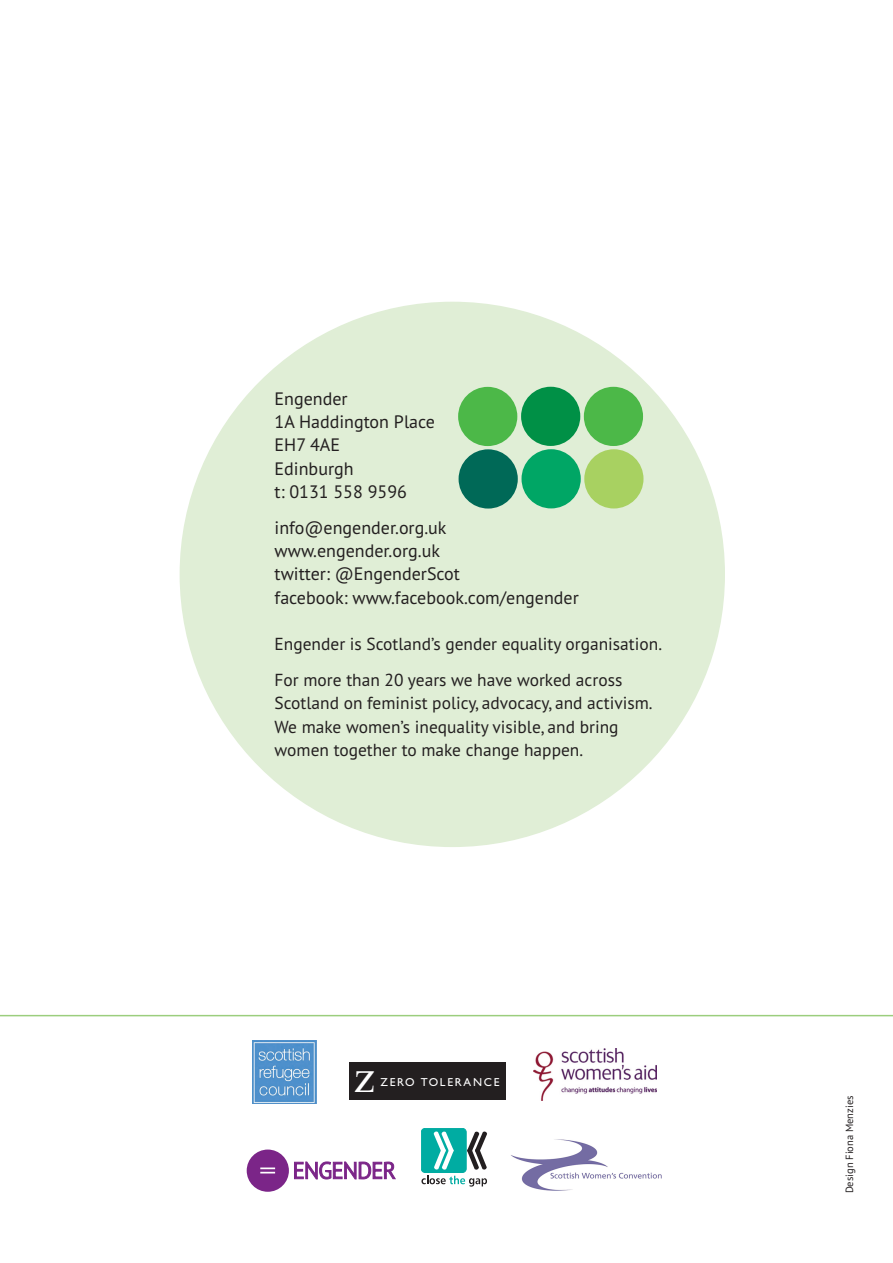
<style>
.page{position:relative;width:893px;height:1263px;background:#fff}
.page>*{position:absolute;margin:0;border:0;box-sizing:border-box;transform-origin:0 0}
.t1{font:46.35px "Times New Roman";color:#fff}
.t2{font:18px/23.2px "PT Sans";color:#231f20}
.t3{font:17.4px/23.2px "PT Sans";color:#231f20}
.t4{font:11.55px "Gill Sans";letter-spacing:.15em;color:#fff}
.t5{font:10.5px "PT Sans";color:#231f20}
</style>
<div class="page">
<div style="left:180px;top:302px;width:545px;height:545px;background:#e0eed6;border-radius:50%"></div>
<div style="left:458px;top:387px;width:59px;height:59px;background:#4cb848;border-radius:50%"></div>
<div style="left:584px;top:387px;width:59px;height:59px;background:#4cb848;border-radius:50%"></div>
<div style="left:521px;top:387px;width:59px;height:59px;background:#009046;border-radius:50%"></div>
<div style="left:459px;top:449px;width:59px;height:59px;background:#006957;border-radius:50%"></div>
<div style="left:584px;top:449px;width:59px;height:59px;background:#a8d161;border-radius:50%"></div>
<div style="left:521px;top:449px;width:60px;height:59px;background:#00a665;border-radius:50%"></div>
<img style="left:533px;top:1048px;width:124px;height:53px">
<img style="left:253px;top:1040px;width:63px;height:64px">
<div style="left:421px;top:1128px;width:45px;height:44px;background:#00aca2;border-radius:4px"></div>
<div style="left:421px;top:1128px;width:45px;height:44px;border:1px solid #00aca2;border-radius:4px"></div>
<svg style="left:467px;top:1131px;width:20px;height:39px"></svg>
<svg style="left:433px;top:1131px;width:21px;height:39px"></svg>
<svg style="left:421px;top:1176px;width:66px;height:10px"></svg>
<div style="left:247px;top:1149px;width:42px;height:43px;background:#7b2588;border-radius:50%"></div>
<svg style="left:294px;top:1161px;width:102px;height:19px"></svg>
<svg style="left:260px;top:1167px;width:15px;height:6px"></svg>
<img style="left:511px;top:1139px;width:151px;height:52px">
<div style="left:349px;top:1062px;width:156px;height:38px;background:#231f20"></div>
<hr style="left:0;top:1015px;width:893px;height:1px;background:#9bce7d">
<p class="t2" style="left:275px;top:386px;width:162px">Engender<br>1A Haddington Place<br>EH7 4AE<br>Edinburgh<br>t: 0131 558 9596</p>
<p class="t2" style="left:275px;top:515px;width:306px">info@engender.org.uk www.engender.org.uk<br>twitter: @EngenderScot<br>facebook: www.facebook.com/engender</p>
<p class="t3" style="left:275px;top:626px;width:389px;line-height:36px">Engender is Scotland’s gender equality organisation.<br>For more than 20 years we have worked across</p>
<p class="t3" style="left:275px;top:691px;width:379px">Scotland on feminist policy, advocacy, and activism.<br>We make women’s inequality visible, and bring women together to make change happen.</p>
<h1 class="t1" style="left:354px;top:1049px;width:22px">z</h1>
<p class="t4" style="left:380px;top:1075px;width:120px">ZERO TOLERANCE</p>
<p class="t5" style="left:843px;top:1193px;width:99px;rotate:-90deg">Design Fiona Menzies</p>
</div>
